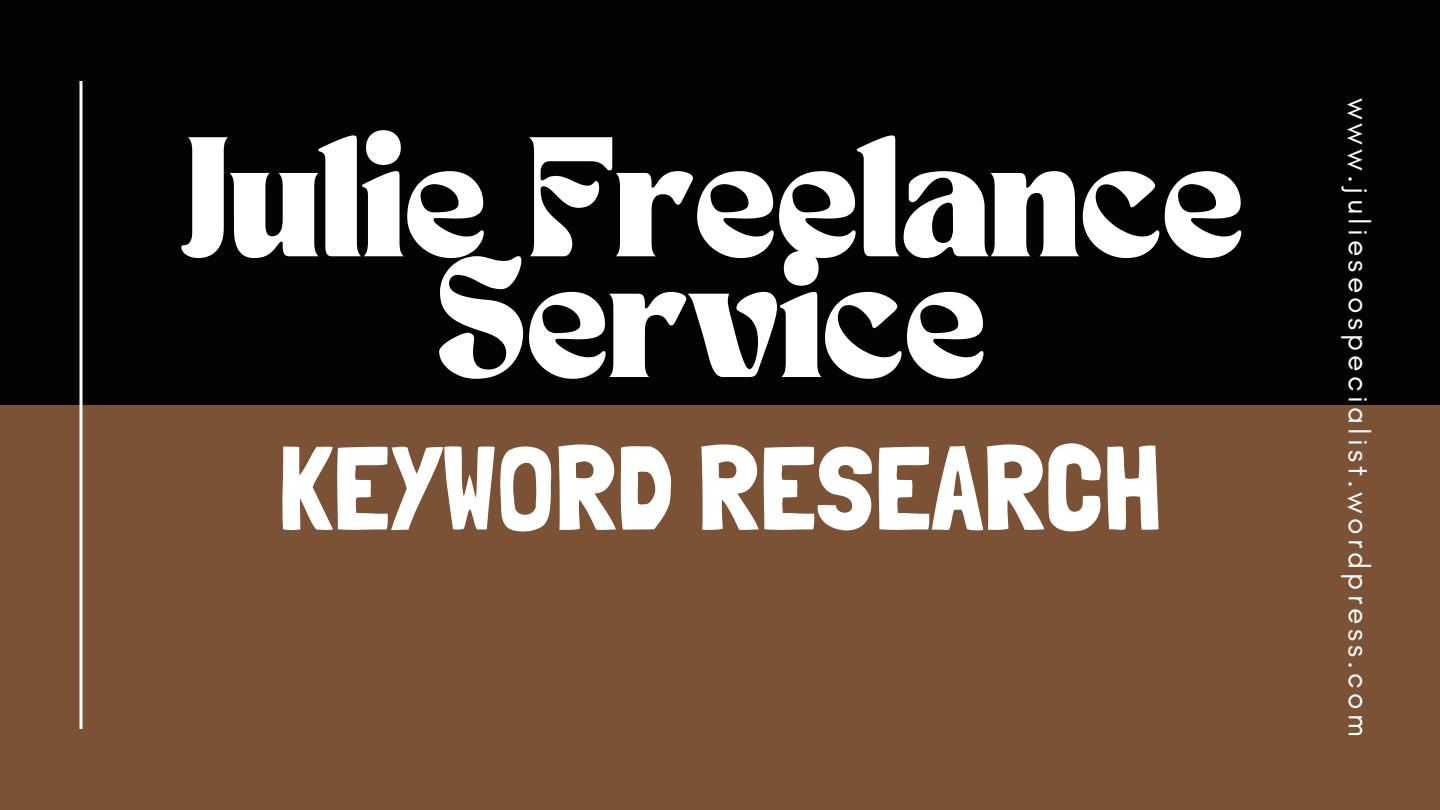
<style>
.page{position:relative;width:1440px;height:810px;background:#7c5237}
.page>*{position:absolute;margin:0;border:0;box-sizing:border-box;transform-origin:0 0}
.t1{font:119.1px/120.8px "TAN NIMBUS";color:#fff;text-align:center}
.t2{font:119.1px "Londrina Solid";color:#fff}
.t3{font:30px "Glacial Indifference";letter-spacing:.14em;color:#fff}
</style>
<div class="page">
<div style="left:0;top:0;width:1439px;height:405px;background:#040303"></div>
<hr style="left:80px;top:81px;width:3px;height:648px;background:#fff">
<h1 class="t1" style="left:180px;top:152px;width:1065px">Julie Freelance<br>Service</h1>
<h1 class="t2" style="left:278px;top:417px;width:886px">KEYWORD RESEARCH</h1>
<p class="t3" style="left:1377px;top:98px;width:641px;rotate:90deg">www.julieseospecialist.wordpress.com</p>
</div>
